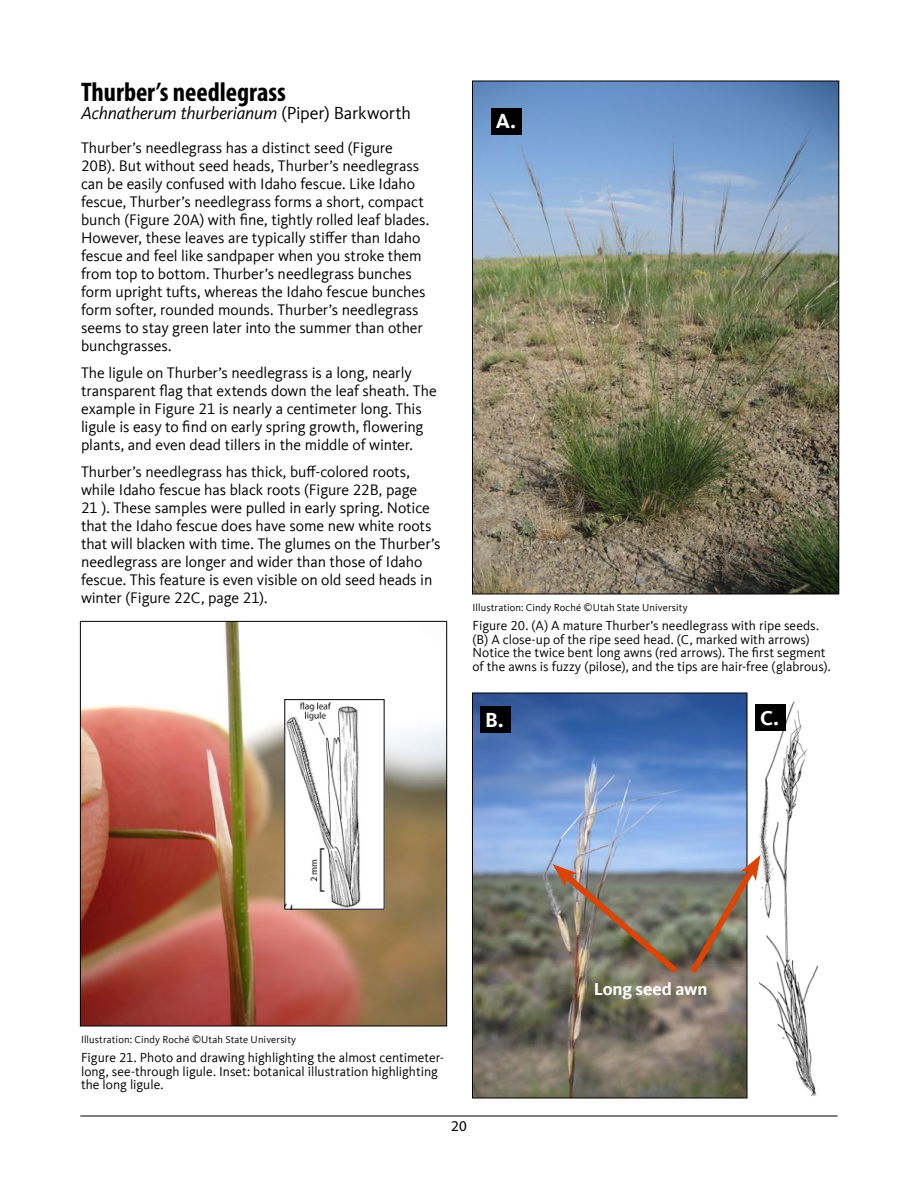
<style>
.page{position:relative;width:918px;height:1188px;background:#fff}
.page>*{position:absolute;margin:0;border:0;box-sizing:border-box;transform-origin:0 0}
.Subhead_18_tall{font:700 condensed 27px "Myriad Pro";color:#000}
.t1{font:700 21px "Kievit Offc";color:#fff}
.Subhead_12_grass_nam{font:italic 18px "Kievit Offc";letter-spacing:-.015em;color:#000}
.Subhead_12_white{font:700 18px "Kievit Offc";letter-spacing:-.005em;color:#fff}
.Body_Text1{font:15.75px/18px "Kievit Offc";letter-spacing:-.005em;color:#000}
.t2{font:15px "Myriad Pro";color:#000}
.t3{font:13.5px/13.5px "Kievit Offc";color:#000}
.Credit{font:10.5px "Kievit Offc";letter-spacing:.01em;color:#000}
.s1{font-style:normal}
</style>
<div class="page">
<hr style="left:80px;top:1116px;width:758px;height:1px;background:#000">
<img style="left:474px;top:83px;width:363px;height:509px">
<div style="left:491px;top:108px;width:31px;height:27px;background:#000"></div>
<img style="left:82px;top:623px;width:363px;height:401px">
<div style="left:80px;top:621px;width:367px;height:405px;border:1px solid #000"></div>
<img style="left:286px;top:701px;width:97px;height:207px">
<img style="left:760px;top:702px;width:59px;height:395px">
<img style="left:474px;top:695px;width:271px;height:401px">
<div style="left:472px;top:693px;width:275px;height:405px;border:1px solid #000"></div>
<img style="left:553px;top:855px;width:208px;height:125px">
<div style="left:481px;top:706px;width:30px;height:28px;background:#000"></div>
<div style="left:756px;top:704px;width:30px;height:27px;background:#000"></div>
<p class="Subhead_18_tall" style="left:81px;top:75px;width:206px">Thurber’s needlegrass</p>
<h2 class="Subhead_12_grass_nam" style="left:81px;top:103px;width:331px">Achnatherum thurberianum <span class="s1">(Piper) Barkworth</span></h2>
<p class="Body_Text1" style="left:81px;top:139px;width:350px">Thurber’s needlegrass has a distinct seed (Figure 20B). But without seed heads, Thurber’s needlegrass can be easily confused with Idaho fescue. Like Idaho fescue, Thurber’s needlegrass forms a short, compact bunch (Figure 20A) with fine, tightly rolled leaf blades.<br>However, these leaves are typically stiffer than Idaho fescue and feel like sandpaper when you stroke them from top to bottom. Thurber’s needlegrass bunches form upright tufts, whereas the Idaho fescue bunches form softer, rounded mounds. Thurber’s needlegrass seems to stay green later into the summer than other bunchgrasses.</p>
<p class="Body_Text1" style="left:81px;top:364px;width:357px">The ligule on Thurber’s needlegrass is a long, nearly transparent flag that extends down the leaf sheath. The example in Figure 21 is nearly a centimeter long. This ligule is easy to find on early spring growth, flowering plants, and even dead tillers in the middle of winter.</p>
<p class="Body_Text1" style="left:81px;top:463px;width:361px">Thurber’s needlegrass has thick, buff-colored roots, while Idaho fescue has black roots (Figure 22B, page<br>21 ). These samples were pulled in early spring. Notice that the Idaho fescue does have some new white roots that will blacken with time. The glumes on the Thurber’s needlegrass are longer and wider than those of Idaho fescue. This feature is even visible on old seed heads in winter (Figure 22C, page 21).</p>
<p class="t1" style="left:496px;top:109px;width:22px">A.</p>
<p class="Credit" style="left:472px;top:602px;width:217px">Illustration: Cindy Roché ©Utah State University</p>
<p class="t3" style="left:472px;top:619px;width:360px">Figure 20. (A) A mature Thurber’s needlegrass with ripe seeds. (B) A close-up of the ripe seed head. (C, marked with arrows)<br>Notice the twice bent long awns (red arrows). The first segment of the awns is fuzzy (pilose), and the tips are hair-free (glabrous).</p>
<p class="t1" style="left:485px;top:708px;width:20px">B.</p>
<p class="t1" style="left:760px;top:705px;width:21px">C.</p>
<p class="Credit" style="left:81px;top:1034px;width:217px">Illustration: Cindy Roché ©Utah State University</p>
<p class="t3" style="left:81px;top:1051px;width:364px">Figure 21. Photo and drawing highlighting the almost centimeter&shy;long, see-through ligule. Inset: botanical illustration highlighting the long ligule.</p>
<p class="t2" style="left:451px;top:1117px;width:17px">20</p>
<h2 class="Subhead_12_white" style="left:594px;top:978px;width:115px">Long seed awn</h2>
</div>
